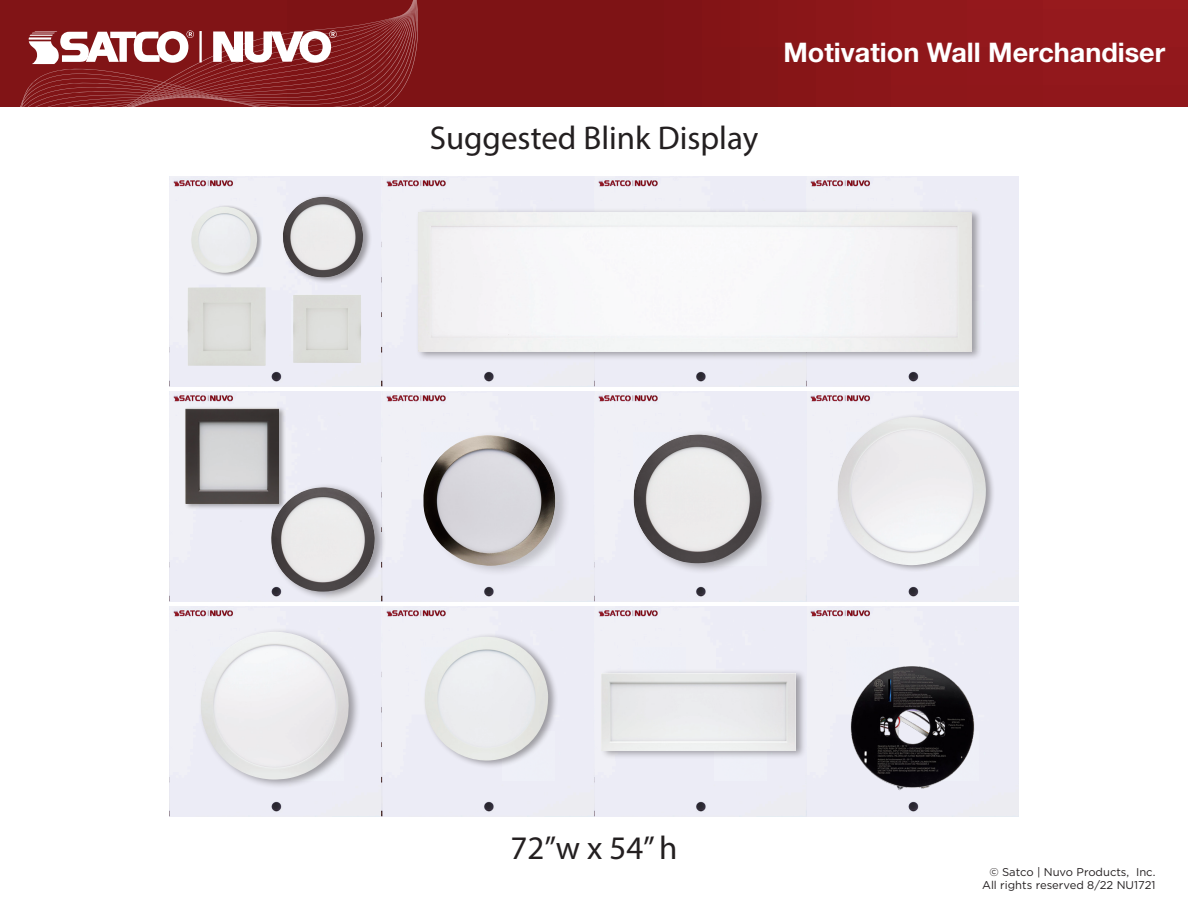
<style>
.page{position:relative;width:1188px;height:918px;background:#fff}
.page>*{position:absolute;margin:0;border:0;box-sizing:border-box;transform-origin:0 0}
.t1{font:33px "Myriad Pro";color:#231f20}
.t2{font:700 27px "Helvetica Neue";color:#fff}
.t3{font:11.25px/12.8px "Gotham";color:#231f20;text-align:right}
</style>
<div class="page">
<div style="left:0;top:0;width:1188px;height:106px;background:linear-gradient(to bottom,#891619,#871518)"></div>
<svg style="left:287px;top:2px;width:141px;height:4px"></svg>
<svg style="left:20px;top:6px;width:412px;height:100px;background:#953b3d"></svg>
<hr style="left:199px;top:31px;width:3px;height:31px;background:#fff">
<div style="left:169px;top:177px;width:850px;height:209px;background:#ececf6"></div>
<img style="left:291px;top:301px;width:2px;height:49px">
<div style="left:169px;top:392px;width:850px;height:209px;background:#ececf6"></div>
<div style="left:169px;top:607px;width:850px;height:209px;background:#ececf6"></div>
<img style="left:846px;top:647px;width:52px;height:49px">
<img style="left:976px;top:731px;width:3px;height:49px">
<img style="left:502px;top:769px;width:52px;height:11px">
<div style="left:417px;top:208px;width:566px;height:152px;background:#231f20;opacity:.4"></div>
<img style="left:418px;top:212px;width:554px;height:139px">
<img style="left:634px;top:647px;width:52px;height:22px">
<img style="left:714px;top:759px;width:52px;height:21px">
<div style="left:184px;top:406px;width:102px;height:104px;background:#231f20;opacity:.4"></div>
<img style="left:185px;top:409px;width:94px;height:95px">
<div style="left:270px;top:483px;width:116px;height:117px;background:#231f20;opacity:.4"></div>
<img style="left:270px;top:487px;width:105px;height:105px">
<div style="left:281px;top:194px;width:91px;height:90px;background:#231f20;opacity:.4"></div>
<img style="left:282px;top:197px;width:81px;height:80px">
<div style="left:199px;top:628px;width:162px;height:161px;background:#231f20;opacity:.4"></div>
<img style="left:200px;top:632px;width:150px;height:148px">
<div style="left:600px;top:669px;width:206px;height:90px;background:#231f20;opacity:.4"></div>
<img style="left:602px;top:673px;width:193px;height:77px">
<div style="left:191px;top:205px;width:71px;height:72px;background:#231f20;opacity:.4"></div>
<img style="left:191px;top:207px;width:66px;height:66px">
<div style="left:836px;top:414px;width:160px;height:159px;background:#231f20;opacity:.4"></div>
<img style="left:837px;top:417px;width:150px;height:148px">
<div style="left:293px;top:295px;width:68px;height:68px;background:#dbdcd8"></div>
<div style="left:188px;top:287px;width:78px;height:79px;background:#dbdcd8"></div>
<img style="left:848px;top:664px;width:128px;height:127px">
<div style="left:423px;top:633px;width:136px;height:136px;background:#231f20;opacity:.4"></div>
<img style="left:423px;top:637px;width:126px;height:124px">
<div style="left:423px;top:430px;width:148px;height:147px;background:#231f20;opacity:.22"></div>
<img style="left:423px;top:435px;width:134px;height:131px">
<div style="left:632px;top:429px;width:144px;height:146px;background:#231f20;opacity:.4"></div>
<img style="left:632px;top:435px;width:130px;height:128px">
<p class="t1" style="left:430px;top:118px;width:330px">Suggested Blink Display</p>
<h2 class="t2" style="left:783px;top:35px;width:383px">Motivation Wall Merchandiser</h2>
<p class="t1" style="left:511px;top:828px;width:168px">72”w x 54” h</p>
<p class="t3" style="left:982px;top:865px;width:175px">© Satco | Nuvo Products, Inc.<br>All rights reserved 8/22 NU1721</p>
</div>
